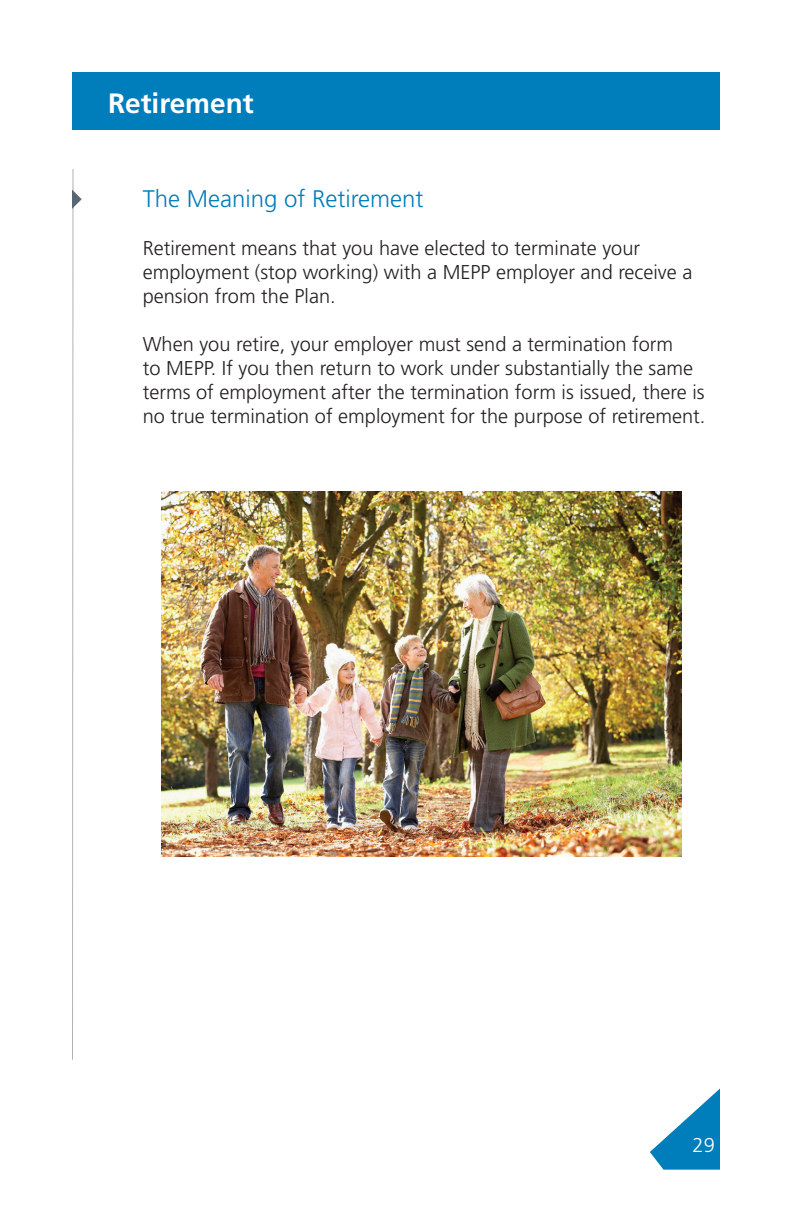
<style>
.page{position:relative;width:792px;height:1224px;background:#fff}
.page>*{position:absolute;margin:0;border:0;box-sizing:border-box;transform-origin:0 0}
.TOC_Headings{font:700 28px "Frutiger LT Std";color:#fff}
.Subhead1{font:300 24px "Frutiger LT Std";color:#007dbb}
.Subhead1-2{font:300 20px/24px "Frutiger LT Std";color:#231f20}
.t1{font:300 20px "Frutiger LT Std";color:#fff}
</style>
<div class="page">
<svg style="left:650px;top:1088px;width:70px;height:82px"></svg>
<div style="left:72px;top:72px;width:648px;height:58px;background:#007dbb"></div>
<hr style="left:72px;top:169px;width:2px;height:891px;background:#5a6670">
<svg style="left:72px;top:190px;width:10px;height:19px"></svg>
<img style="left:161px;top:491px;width:521px;height:365px">
<p class="TOC_Headings" style="left:108px;top:86px;width:147px">Retirement</p>
<p class="Subhead1" style="left:143px;top:185px;width:282px">The Meaning of Retirement</p>
<p class="Subhead1-2" style="left:143px;top:237px;width:551px">Retirement means that you have elected to terminate your employment (stop working) with a MEPP employer and receive a pension from the Plan.</p>
<p class="Subhead1-2" style="left:143px;top:333px;width:564px">When you retire, your employer must send a termination form<br>to MEPP. If you then return to work under substantially the same terms of employment after the termination form is issued, there is no true termination of employment for the purpose of retirement.</p>
<p class="t1" style="left:693px;top:1134px;width:24px">29</p>
</div>
